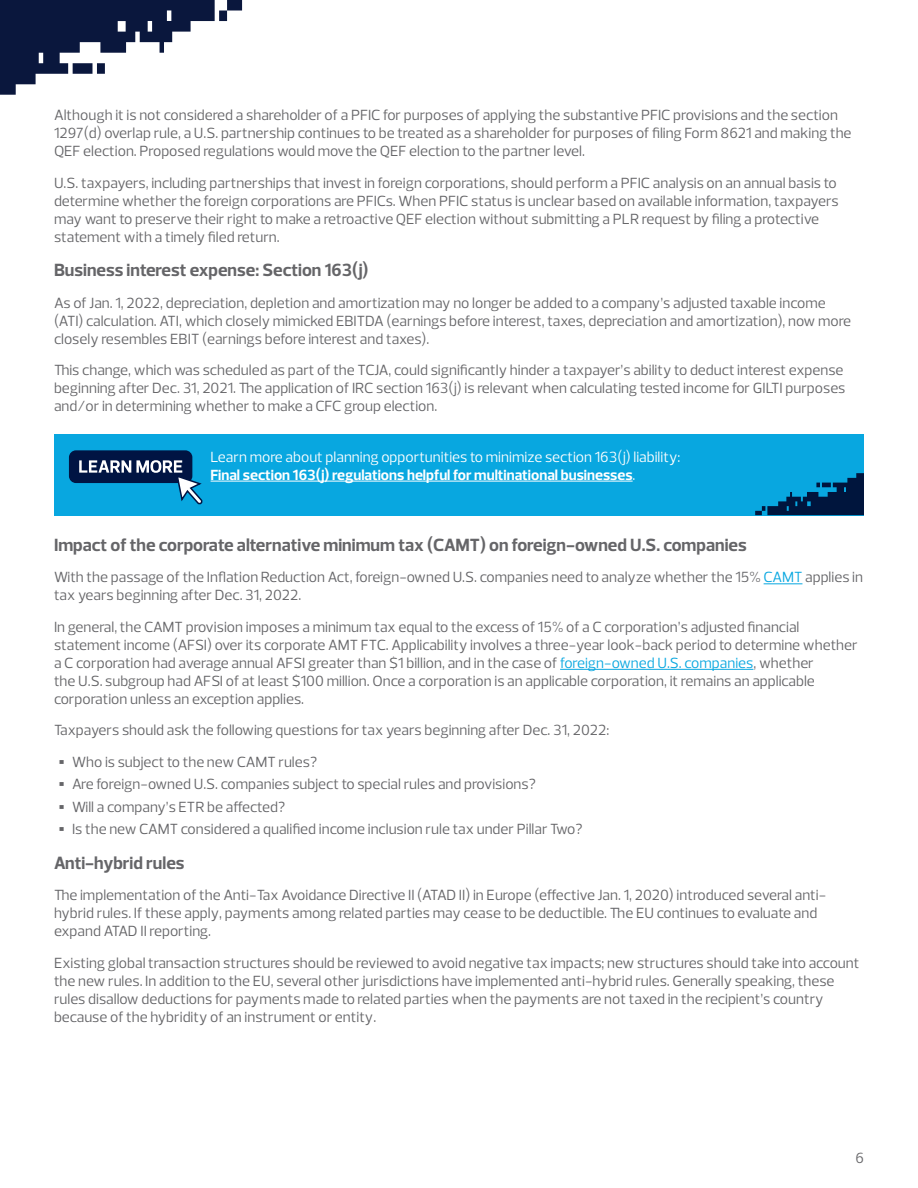
<style>
.page{position:relative;width:918px;height:1188px;background:#fff}
.page>*{position:absolute;margin:0;border:0;box-sizing:border-box;transform-origin:0 0}
.t1{font:700 18px "Prelo";color:#656568}
.t2{font:15px/18px "Prelo";color:#656568}
.t3{font:15px/18px "Prelo";color:#fff}
.s1{font-weight:700}
.s2{color:#08a7e0}
.s3{font-weight:900;font-size:24px}
</style>
<div class="page">
<hr style="left:764px;top:583px;width:38px;height:1px;background:#08a7e0">
<hr style="left:560px;top:669px;width:193px;height:1px;background:#08a7e0">
<svg style="left:0;top:0;width:242px;height:95px"></svg>
<div style="left:54px;top:434px;width:810px;height:81px;background:#08a7e0"></div>
<div style="left:69px;top:450px;width:123px;height:33px;background:#001443;border-radius:7px"></div>
<svg style="left:79px;top:460px;width:124px;height:45px"></svg>
<hr style="left:211px;top:481px;width:422px;height:1px;background:#fff">
<svg style="left:755px;top:473px;width:109px;height:42px"></svg>
<p class="t2" style="left:54px;top:106px;width:799px">Although it is not considered a shareholder of a PFIC for purposes of applying the substantive PFIC provisions and the section<br>1297(d) overlap rule, a U.S. partnership continues to be treated as a shareholder for purposes of filing Form 8621 and making the<br>QEF election. Proposed regulations would move the QEF election to the partner level.</p>
<p class="t2" style="left:54px;top:174px;width:786px">U.S. taxpayers, including partnerships that invest in foreign corporations, should perform a PFIC analysis on an annual basis to determine whether the foreign corporations are PFICs. When PFIC status is unclear based on available information, taxpayers may want to preserve their right to make a retroactive QEF election without submitting a PLR request by filing a protective statement with a timely filed return.</p>
<p class="t1" style="left:54px;top:259px;width:316px">Business interest expense: Section 163(j)</p>
<p class="t2" style="left:54px;top:294px;width:799px">As of Jan. 1, 2022, depreciation, depletion and amortization may no longer be added to a company’s adjusted taxable income (ATI) calculation. ATI, which closely mimicked EBITDA (earnings before interest, taxes, depreciation and amortization), now more closely resembles EBIT (earnings before interest and taxes).</p>
<p class="t2" style="left:54px;top:361px;width:793px">This change, which was scheduled as part of the TCJA, could significantly hinder a taxpayer’s ability to deduct interest expense beginning after Dec. 31, 2021. The application of IRC section 163(j) is relevant when calculating tested income for GILTI purposes and/or in determining whether to make a CFC group election.</p>
<p class="t3" style="left:211px;top:448px;width:471px">Learn more about planning opportunities to minimize section 163(j) liability:<br><span class="s1">Final section 163(j) regulations helpful for multinational businesses</span>.</p>
<p class="t1" style="left:54px;top:534px;width:694px">Impact of the corporate alternative minimum tax (CAMT) on foreign-owned U.S. companies</p>
<p class="t2" style="left:54px;top:568px;width:811px">With the passage of the Inflation Reduction Act, foreign-owned U.S. companies need to analyze whether the 15% <span class="s2">CAMT</span> applies in tax years beginning after Dec. 31, 2022.</p>
<p class="t2" style="left:54px;top:618px;width:805px">In general, the CAMT provision imposes a minimum tax equal to the excess of 15% of a C corporation’s adjusted financial statement income (AFSI) over its corporate AMT FTC. Applicability involves a three-year look-back period to determine whether a C corporation had average annual AFSI greater than $1 billion, and in the case of <span class="s2">foreign-owned U.S. companies</span>, whether<br>the U.S. subgroup had AFSI of at least $100 million. Once a corporation is an applicable corporation, it remains an applicable corporation unless an exception applies.</p>
<p class="t2" style="left:54px;top:721px;width:557px">Taxpayers should ask the following questions for tax years beginning after Dec. 31, 2022:</p>
<p class="t2" style="left:58px;top:753px;width:260px"><span class="s3">•</span> Who is subject to the new CAMT rules?</p>
<p class="t2" style="left:58px;top:775px;width:479px"><span class="s3">•</span> Are foreign-owned U.S. companies subject to special rules and provisions?</p>
<p class="t2" style="left:58px;top:798px;width:228px"><span class="s3">•</span> Will a company’s ETR be affected?</p>
<p class="t2" style="left:58px;top:820px;width:526px"><span class="s3">•</span> Is the new CAMT considered a qualified income inclusion rule tax under Pillar Two?</p>
<p class="t1" style="left:54px;top:852px;width:132px">Anti-hybrid rules</p>
<p class="t2" style="left:54px;top:886px;width:774px">The implementation of the Anti-Tax Avoidance Directive II (ATAD II) in Europe (effective Jan. 1, 2020) introduced several anti&shy;hybrid rules. If these apply, payments among related parties may cease to be deductible. The EU continues to evaluate and expand ATAD II reporting.</p>
<p class="t2" style="left:54px;top:954px;width:807px">Existing global transaction structures should be reviewed to avoid negative tax impacts; new structures should take into account the new rules. In addition to the EU, several other jurisdictions have implemented anti-hybrid rules. Generally speaking, these rules disallow deductions for payments made to related parties when the payments are not taxed in the recipient’s country because of the hybridity of an instrument or entity.</p>
<p class="t2" style="left:855px;top:1149px;width:10px">6</p>
</div>
